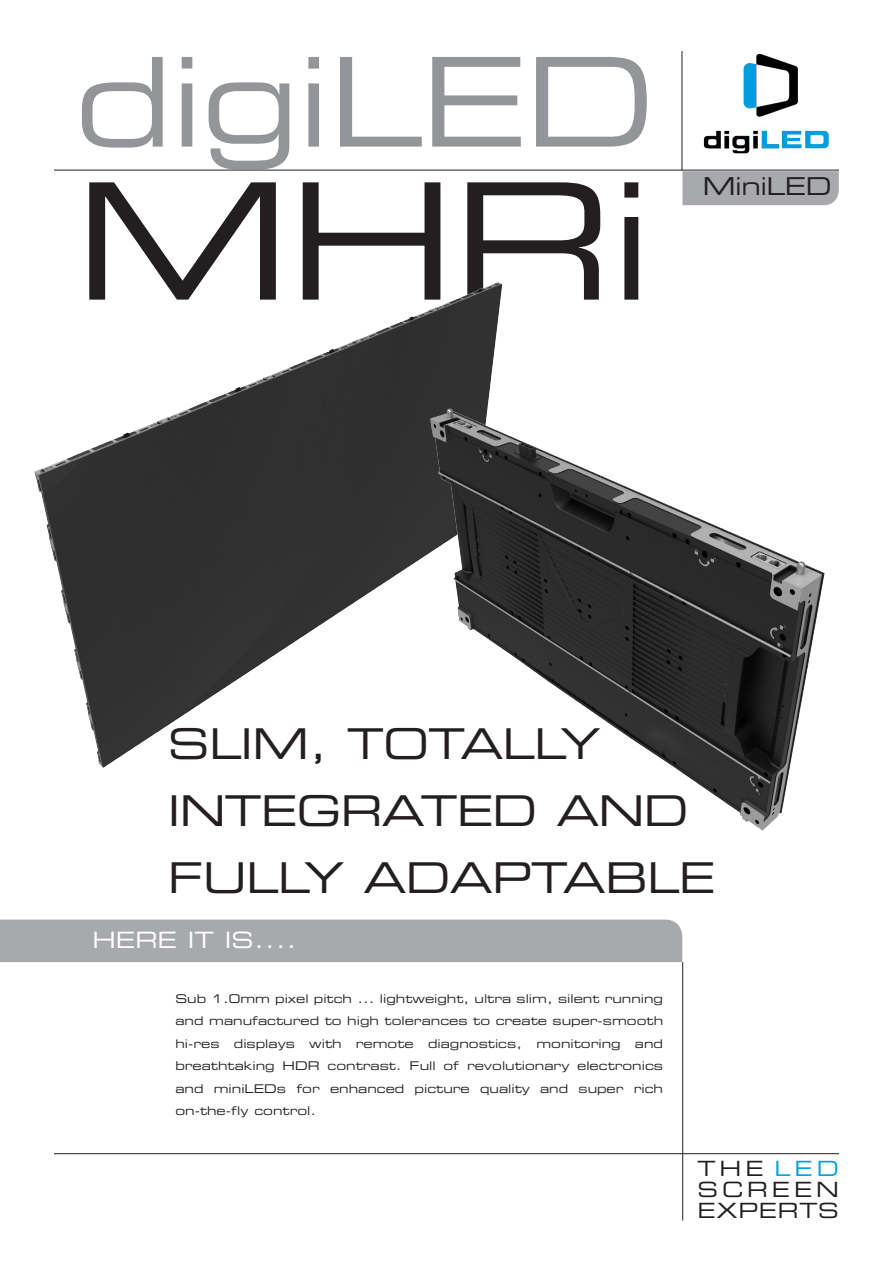
<style>
.page{position:relative;width:893px;height:1263px;background:#fff}
.page>*{position:absolute;margin:0;border:0;box-sizing:border-box;transform-origin:0 0}
.t1{font:162px "Eurostile Extended Two";color:#231f20}
.t2{font:123.9px "Eurostile Extended Two";letter-spacing:-.02em;color:#939598}
.t3{font:42.45px/67.3px "Eurostile Extended Two";letter-spacing:-.02em;color:#231f20}
.t4{font:24.6px "Eurostile Extended Two";letter-spacing:-.02em;color:#231f20}
.t5{font:22.5px "Eurostile Extended Two";color:#fff}
.t6{font:21px/21px "Eurostile Extended Two";letter-spacing:.19em;color:#231f20}
.t7{font:21px "Eurostile Extended Two";letter-spacing:.04em;color:#231f20}
.t8{font:12px/22.5px "Eurostile Extended Two";color:#231f20;text-align:justify}
.s1{color:#00a2df}
</style>
<div class="page">
<div style="left:682px;top:171px;width:157px;height:34px;background:#a8a9ad"></div>
<img style="left:703px;top:53px;width:126px;height:101px">
<hr style="left:682px;top:51px;width:1px;height:119px;background:#231f20">
<hr style="left:54px;top:170px;width:785px;height:1px;background:#231f20">
<div style="left:0;top:919px;width:682px;height:43px;background:#a8a9ad"></div>
<hr style="left:54px;top:1153px;width:785px;height:1px;background:#231f20">
<hr style="left:682px;top:962px;width:1px;height:258px;background:#231f20">
<img style="left:34px;top:282px;width:469px;height:486px">
<img style="left:414px;top:387px;width:411px;height:444px">
<p class="t2" style="left:75px;top:17px;width:583px">digiLED</p>
<p class="t1" style="left:75px;top:131px;width:580px">MHRi</p>
<p class="t4" style="left:703px;top:169px;width:131px">MiniLED</p>
<p class="t3" style="left:168px;top:709px;width:549px">SLIM, TOTALLY<br>INTEGRATED AND<br>FULLY ADAPTABLE</p>
<p class="t5" style="left:92px;top:924px;width:206px">HERE IT IS....</p>
<p class="t8" style="left:175px;top:987px;width:489px">Sub 1.0mm pixel pitch ... lightweight, ultra slim, silent running and manufactured to high tolerances to create super-smooth hi-res displays with remote diagnostics, monitoring and breathtaking HDR contrast. Full of revolutionary electronics and miniLEDs for enhanced picture quality and super rich on-the-fly control.</p>
<p class="t6" style="left:697px;top:1158px;width:143px">THE <span class="s1">LED<br></span>SCREEN</p>
<p class="t7" style="left:697px;top:1196px;width:143px">EXPERTS</p>
</div>
